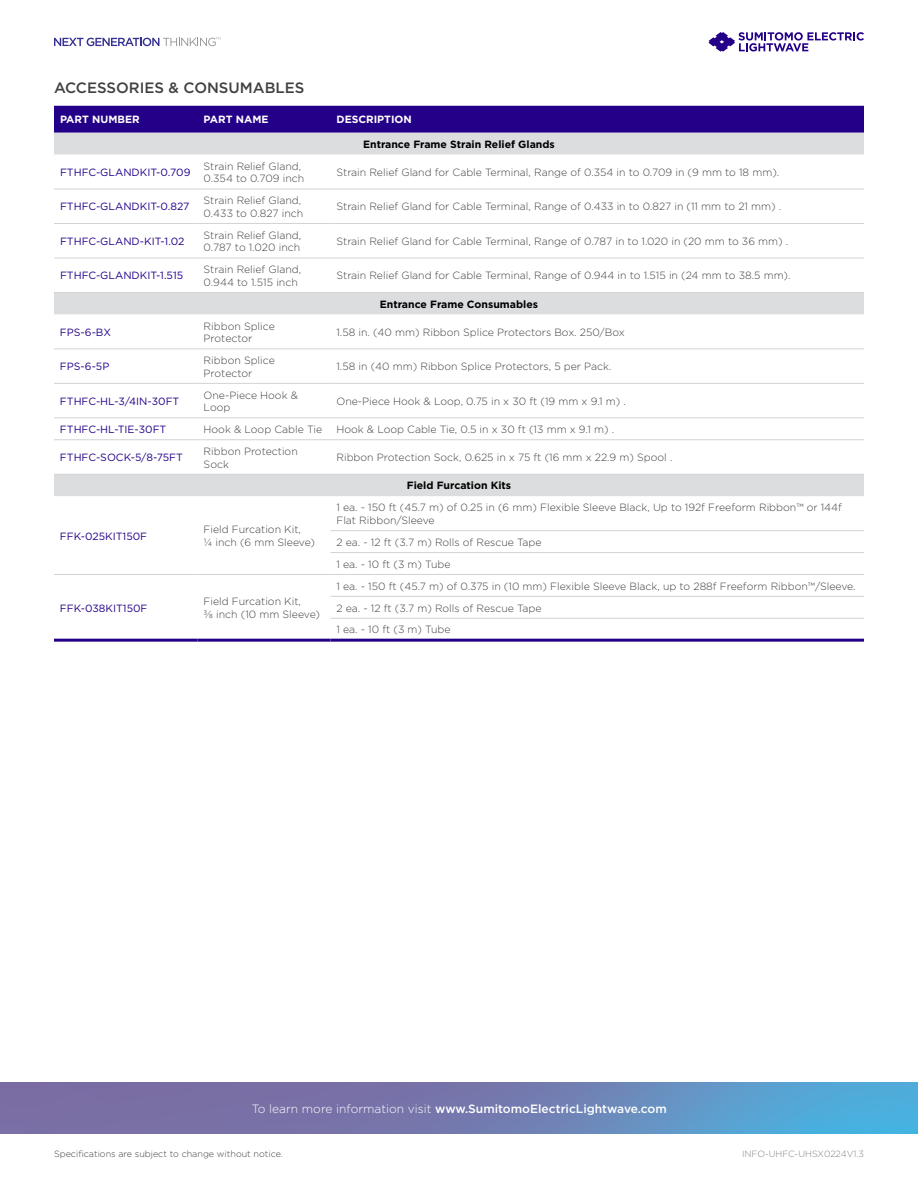
<style>
.page{position:relative;width:918px;height:1188px;background:#fff}
.page>*{position:absolute;margin:0;border:0;box-sizing:border-box;transform-origin:0 0}
.t1{font:500 15px "Gotham";color:#414042}
.t2{font:500 12px "Gotham";color:#fff}
.t3{font:300 10.5px/12.6px "Gotham";color:#414042}
.t4{font:10.5px "Gotham";color:#240089}
.t5{font:700 10.5px "Gotham";color:#000}
.t6{font:700 10.5px "Gotham";color:#fff}
.t7{font:300 9px "Gotham";color:#414042}
.t8{font:300 9px "Gotham";color:#808285}
.s1{font-weight:300}
</style>
<div class="page">
<div style="left:54px;top:106px;width:810px;height:27px;background:#240089"></div>
<svg style="left:54px;top:133px;width:810px;height:363px"></svg>
<hr style="left:54px;top:189px;width:144px;height:1px;background:#d1d3d4">
<hr style="left:198px;top:189px;width:132px;height:1px;background:#d1d3d4">
<hr style="left:330px;top:189px;width:534px;height:1px;background:#d1d3d4">
<hr style="left:54px;top:223px;width:144px;height:1px;background:#d1d3d4">
<hr style="left:198px;top:223px;width:132px;height:1px;background:#d1d3d4">
<hr style="left:330px;top:223px;width:534px;height:1px;background:#d1d3d4">
<hr style="left:54px;top:258px;width:144px;height:1px;background:#d1d3d4">
<hr style="left:198px;top:258px;width:132px;height:1px;background:#d1d3d4">
<hr style="left:330px;top:258px;width:534px;height:1px;background:#d1d3d4">
<hr style="left:54px;top:292px;width:144px;height:1px;background:#d1d3d4">
<hr style="left:198px;top:292px;width:132px;height:1px;background:#d1d3d4">
<hr style="left:330px;top:292px;width:534px;height:1px;background:#d1d3d4">
<hr style="left:54px;top:474px;width:144px;height:1px;background:#d1d3d4">
<hr style="left:198px;top:474px;width:132px;height:1px;background:#d1d3d4">
<hr style="left:330px;top:474px;width:534px;height:1px;background:#d1d3d4">
<hr style="left:54px;top:383px;width:144px;height:1px;background:#d1d3d4">
<hr style="left:198px;top:383px;width:132px;height:1px;background:#d1d3d4">
<hr style="left:330px;top:383px;width:534px;height:1px;background:#d1d3d4">
<hr style="left:54px;top:418px;width:144px;height:1px;background:#d1d3d4">
<hr style="left:198px;top:418px;width:132px;height:1px;background:#d1d3d4">
<hr style="left:330px;top:418px;width:534px;height:1px;background:#d1d3d4">
<hr style="left:54px;top:440px;width:144px;height:1px;background:#d1d3d4">
<hr style="left:198px;top:440px;width:132px;height:1px;background:#d1d3d4">
<hr style="left:330px;top:440px;width:534px;height:1px;background:#d1d3d4">
<hr style="left:330px;top:530px;width:534px;height:1px;background:#d1d3d4">
<hr style="left:330px;top:552px;width:534px;height:1px;background:#d1d3d4">
<hr style="left:54px;top:574px;width:144px;height:1px;background:#d1d3d4">
<hr style="left:198px;top:574px;width:132px;height:1px;background:#d1d3d4">
<hr style="left:330px;top:574px;width:534px;height:1px;background:#d1d3d4">
<hr style="left:330px;top:596px;width:534px;height:1px;background:#d1d3d4">
<hr style="left:330px;top:618px;width:534px;height:1px;background:#d1d3d4">
<hr style="left:54px;top:639px;width:144px;height:3px;background:#240089">
<hr style="left:198px;top:639px;width:132px;height:3px;background:#240089">
<hr style="left:330px;top:639px;width:534px;height:3px;background:#240089">
<hr style="left:54px;top:349px;width:144px;height:1px;background:#d1d3d4">
<hr style="left:198px;top:349px;width:132px;height:1px;background:#d1d3d4">
<hr style="left:330px;top:349px;width:534px;height:1px;background:#d1d3d4">
<svg style="left:0;top:1082px;width:918px;height:52px;background:#6c83b6"></svg>
<svg style="left:708px;top:32px;width:156px;height:20px"></svg>
<svg style="left:54px;top:37px;width:166px;height:9px"></svg>
<h1 class="t1" style="left:54px;top:78px;width:252px">ACCESSORIES &amp; CONSUMABLES</h1>
<p class="t6" style="left:60px;top:113px;width:81px">PART NUMBER</p>
<p class="t6" style="left:204px;top:113px;width:66px">PART NAME</p>
<p class="t6" style="left:336px;top:113px;width:77px">DESCRIPTION</p>
<p class="t5" style="left:363px;top:137px;width:193px">Entrance Frame Strain Relief Glands</p>
<p class="t4" style="left:60px;top:165px;width:132px">FTHFC-GLANDKIT-0.709</p>
<p class="t3" style="left:204px;top:159px;width:102px">Strain Relief Gland,<br>0.354 to 0.709 inch</p>
<p class="t3" style="left:336px;top:166px;width:444px">Strain Relief Gland for Cable Terminal, Range of 0.354 in to 0.709 in (9 mm to 18 mm).</p>
<p class="t4" style="left:60px;top:200px;width:131px">FTHFC-GLANDKIT-0.827</p>
<p class="t3" style="left:204px;top:194px;width:101px">Strain Relief Gland,<br>0.433 to 0.827 inch</p>
<p class="t3" style="left:336px;top:200px;width:446px">Strain Relief Gland for Cable Terminal, Range of 0.433 in to 0.827 in (11 mm to 21 mm) .</p>
<p class="t4" style="left:60px;top:234px;width:126px">FTHFC-GLAND-KIT-1.02</p>
<p class="t3" style="left:204px;top:228px;width:99px">Strain Relief Gland,<br>0.787 to 1.020 inch</p>
<p class="t3" style="left:336px;top:235px;width:453px">Strain Relief Gland for Cable Terminal, Range of 0.787 in to 1.020 in (20 mm to 36 mm) .</p>
<p class="t4" style="left:60px;top:269px;width:125px">FTHFC-GLANDKIT-1.515</p>
<p class="t3" style="left:204px;top:263px;width:99px">Strain Relief Gland,<br>0.944 to 1.515 inch</p>
<p class="t3" style="left:336px;top:269px;width:456px">Strain Relief Gland for Cable Terminal, Range of 0.944 in to 1.515 in (24 mm to 38.5 mm).</p>
<p class="t5" style="left:380px;top:297px;width:160px">Entrance Frame Consumables</p>
<p class="t4" style="left:60px;top:325px;width:52px">FPS-6-BX</p>
<p class="t3" style="left:204px;top:319px;width:73px">Ribbon Splice<br>Protector</p>
<p class="t3" style="left:336px;top:326px;width:290px">1.58 in. (40 mm) Ribbon Splice Protectors Box. 250/Box</p>
<p class="t4" style="left:60px;top:360px;width:51px">FPS-6-5P</p>
<p class="t3" style="left:204px;top:354px;width:73px">Ribbon Splice<br>Protector</p>
<p class="t3" style="left:336px;top:360px;width:277px">1.58 in (40 mm) Ribbon Splice Protectors, 5 per Pack.</p>
<p class="t4" style="left:60px;top:394px;width:121px">FTHFC-HL-3/4IN-30FT</p>
<p class="t3" style="left:204px;top:388px;width:96px">One-Piece Hook &amp;<br>Loop</p>
<p class="t3" style="left:336px;top:395px;width:291px">One-Piece Hook &amp; Loop, 0.75 in x 30 ft (19 mm x 9.1 m) .</p>
<p class="t4" style="left:60px;top:423px;width:108px">FTHFC-HL-TIE-30FT</p>
<p class="t3" style="left:204px;top:423px;width:120px">Hook &amp; Loop Cable Tie</p>
<p class="t3" style="left:336px;top:423px;width:279px">Hook &amp; Loop Cable Tie, 0.5 in x 30 ft (13 mm x 9.1 m) .</p>
<p class="t4" style="left:60px;top:451px;width:125px">FTHFC-SOCK-5/8-75FT</p>
<p class="t3" style="left:204px;top:445px;width:96px">Ribbon Protection<br>Sock</p>
<p class="t3" style="left:336px;top:451px;width:337px">Ribbon Protection Sock, 0.625 in x 75 ft (16 mm x 22.9 m) Spool .</p>
<p class="t5" style="left:407px;top:479px;width:106px">Field Furcation Kits</p>
<p class="t4" style="left:60px;top:529px;width:89px">FFK-025KIT150F</p>
<p class="t3" style="left:204px;top:523px;width:113px">Field Furcation Kit,<br>¼ inch (6 mm Sleeve)</p>
<p class="t4" style="left:60px;top:601px;width:89px">FFK-038KIT150F</p>
<p class="t3" style="left:204px;top:595px;width:118px">Field Furcation Kit,<br>⅜ inch (10 mm Sleeve)</p>
<p class="t3" style="left:336px;top:501px;width:507px">1 ea. - 150 ft (45.7 m) of 0.25 in (6 mm) Flexible Sleeve Black, Up to 192f Freeform Ribbon™ or 144f<br>Flat Ribbon/Sleeve</p>
<p class="t3" style="left:336px;top:531px;width:207px;line-height:21.9px">2 ea. - 12 ft (3.7 m) Rolls of Rescue Tape<br>1 ea. - 10 ft (3 m) Tube</p>
<p class="t3" style="left:336px;top:575px;width:521px;line-height:21.9px">1 ea. - 150 ft (45.7 m) of 0.375 in (10 mm) Flexible Sleeve Black, up to 288f Freeform Ribbon™/Sleeve.<br>2 ea. - 12 ft (3.7 m) Rolls of Rescue Tape<br>1 ea. - 10 ft (3 m) Tube</p>
<p class="t2" style="left:252px;top:1101px;width:417px"><span class="s1">To learn more information visit</span> www.SumitomoElectricLightwave.com</p>
<p class="t7" style="left:54px;top:1148px;width:230px">Specifications are subject to change without notice.</p>
<p class="t8" style="left:742px;top:1148px;width:123px">INFO-UHFC-UHSX0224V1.3</p>
</div>
